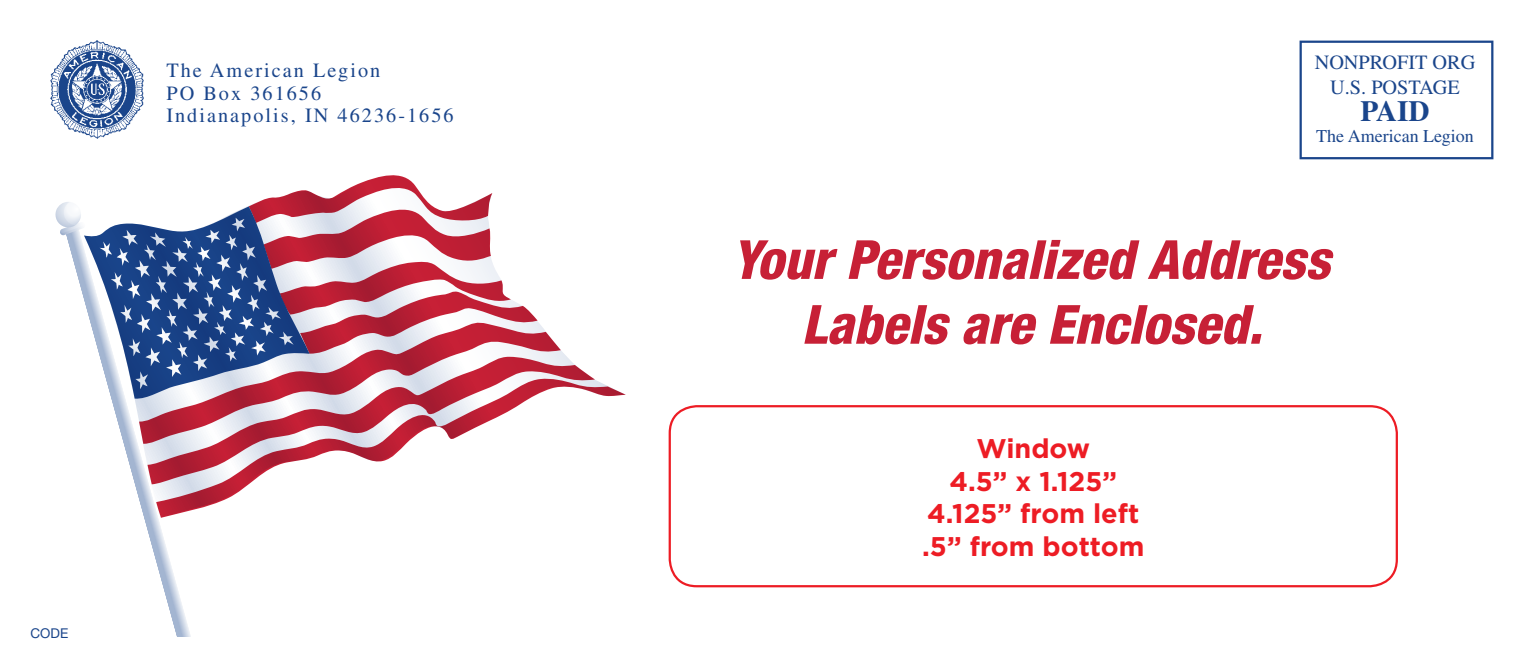
<style>
.page{position:relative;width:1537px;height:666px;background:#fff}
.page>*{position:absolute;margin:0;border:0;box-sizing:border-box;transform-origin:0 0}
.t1{font:italic 800 condensed 54px/64.8px "Helvetica Neue";color:#c72036;text-align:center}
.t2{font:700 29.25px "Times";color:#1a458b}
.t3{font:700 27px/32.4px "Gotham";color:#ed1c24;text-align:center}
.t4{font:20.25px/22.5px "Times";letter-spacing:.1em;color:#1a458b}
.t5{font:20.25px/24.3px "Times";color:#1a458b;text-align:center}
.t6{font:18px "Times";color:#1a458b}
.t7{font:13.5px "Helvetica Neue";color:#1a458b}
</style>
<div class="page">
<img style="left:50px;top:40px;width:94px;height:99px">
<div style="left:1299px;top:41px;width:194px;height:118px;border:2px solid #1a458b"></div>
<svg style="left:66px;top:236px;width:116px;height:401px"></svg>
<svg style="left:84px;top:175px;width:541px;height:343px"></svg>
<svg style="left:55px;top:202px;width:30px;height:34px"></svg>
<div style="left:668px;top:405px;width:729px;height:182px;border:2px solid #ed1c24;border-radius:27px"></div>
<p class="t4" style="left:166px;top:59px;width:289px">The American Legion<br>PO Box 361656<br>Indianapolis, IN 46236-1656</p>
<p class="t7" style="left:30px;top:625px;width:39px">CODE</p>
<p class="t5" style="left:1314px;top:50px;width:162px">NONPROFIT ORG<br>U.S. POSTAGE</p>
<h2 class="t2" style="left:1360px;top:93px;width:71px">PAID</h2>
<p class="t6" style="left:1316px;top:126px;width:159px">The American Legion</p>
<h1 class="t1" style="left:731px;top:226px;width:600px">Your Personalized Address<br>Labels are Enclosed.</h1>
<h3 class="t3" style="left:922px;top:432px;width:224px">Window<br>4.5” x 1.125”<br>4.125” from left .5” from bottom</h3>
</div>
